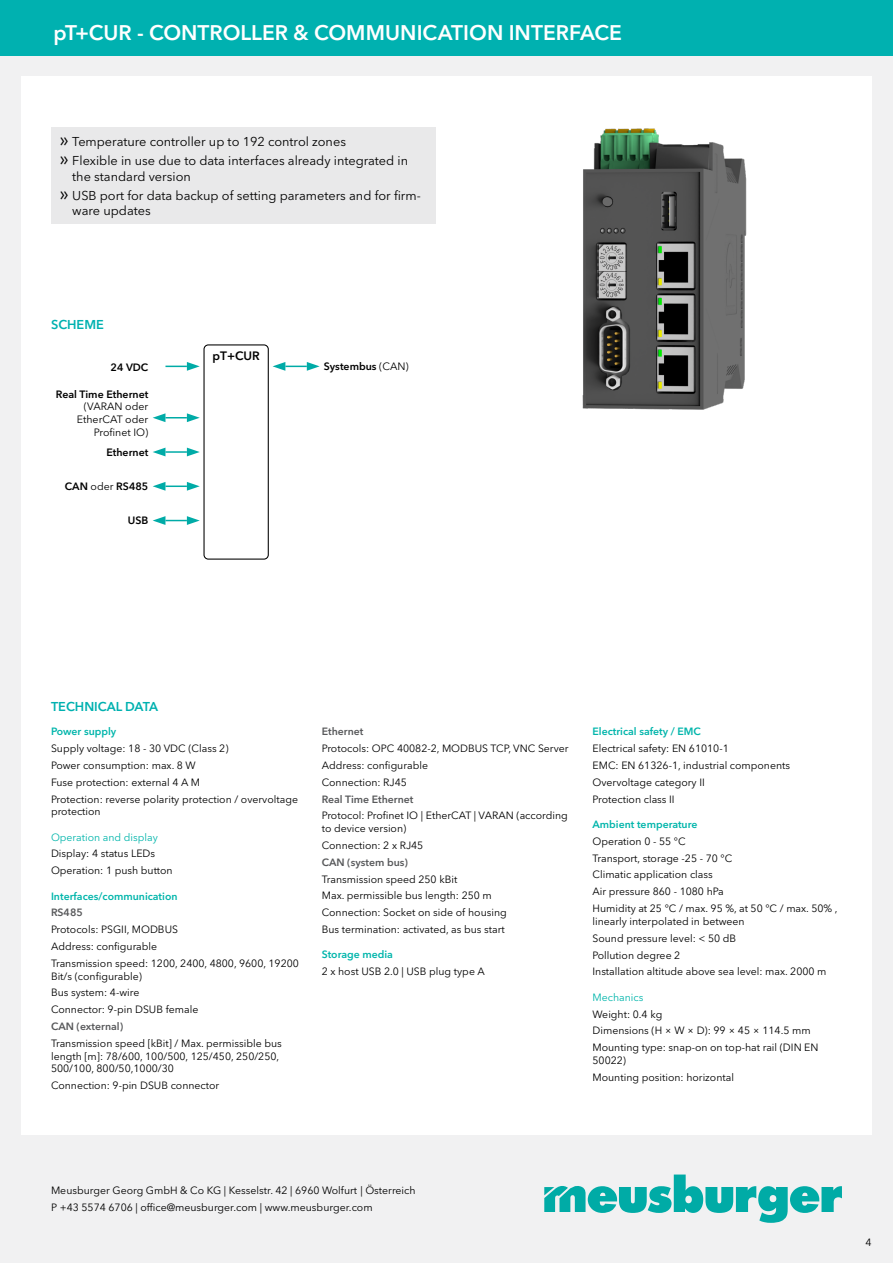
<style>
.page{position:relative;width:893px;height:1263px;background:#fff}
.page>*{position:absolute;margin:0;border:0;box-sizing:border-box;transform-origin:0 0}
.t1{font:600 21px "Avenir Next W1 G";color:#fff}
.t2{font:12.75px/19.5px "Avenir Next W1 G";color:#000}
.t3{font:600 12.75px "Avenir Next W1 G";color:#00b1b0}
.t4{font:600 12.15px "Avenir Next W1 G";color:#000}
.t5{font:600 10.65px "Avenir Next W1 G";color:#000}
.t6{font:10.65px/12.8px "Avenir Next W1 G";color:#000;text-align:right}
.t7{font:10.5px/16.8px "Avenir Next W1 G";color:#000}
.t8{font:600 10.5px "Avenir Next W1 G";color:#00b5ab}
.t9{font:600 10.5px "Avenir Next W1 G";color:#58595b}
.t10{font:10.5px "Avenir Next W1 G";color:#00b5ab}
.s1{font-size:19.5px}
.s2{font-weight:400}
</style>
<div class="page">
<div style="left:0;top:55px;width:893px;height:1208px;background:#f1f1f2"></div>
<div style="left:21px;top:77px;width:851px;height:1058px;background:#fff"></div>
<div style="left:0;top:0;width:893px;height:55px;background:#00b1b0"></div>
<svg style="left:544px;top:1174px;width:298px;height:49px"></svg>
<img style="left:430px;top:127px;width:317px;height:283px">
<div style="left:51px;top:128px;width:385px;height:96px;background:#e9e9ea"></div>
<div style="left:203px;top:344px;width:66px;height:216px;border:1px solid #000;border-radius:4px"></div>
<svg style="left:273px;top:362px;width:47px;height:9px"></svg>
<svg style="left:153px;top:413px;width:47px;height:9px"></svg>
<svg style="left:165px;top:362px;width:35px;height:9px"></svg>
<hr style="left:165px;top:451px;width:22px;height:2px;background:#00aba7">
<svg style="left:153px;top:448px;width:12px;height:8px"></svg>
<svg style="left:187px;top:448px;width:13px;height:8px"></svg>
<hr style="left:165px;top:485px;width:22px;height:2px;background:#00aba7">
<svg style="left:153px;top:482px;width:12px;height:9px"></svg>
<svg style="left:187px;top:482px;width:13px;height:9px"></svg>
<svg style="left:153px;top:516px;width:47px;height:9px"></svg>
<h1 class="t1" style="left:53px;top:20px;width:570px">pT+CUR - CONTROLLER &amp; COMMUNICATION INTERFACE</h1>
<p class="t2" style="left:60px;top:132px;width:350px"><span class="s1">»</span> Temperature controller up to 192 control zones<br><span class="s1">»</span> Flexible in use due to data interfaces already integrated in</p>
<p class="t2" style="left:60px;top:166px;width:363px;text-indent:13px">the standard version<br><span class="s1">»</span> USB port for data backup of setting parameters and for firm-</p>
<p class="t2" style="left:72px;top:201px;width:80px">ware updates</p>
<p class="t3" style="left:51px;top:316px;width:54px">SCHEME</p>
<p class="t5" style="left:111px;top:361px;width:39px">24 VDC</p>
<p class="t5" style="left:56px;top:387px;width:94px">Real Time Ethernet</p>
<p class="t6" style="left:77px;top:400px;width:73px">(VARAN oder<br>EtherCAT oder<br>Profinet IO)</p>
<p class="t5" style="left:106px;top:445px;width:43px">Ethernet</p>
<p class="t5" style="left:65px;top:480px;width:85px">CAN <span class="s2">oder</span> RS485</p>
<p class="t5" style="left:128px;top:514px;width:22px">USB</p>
<p class="t4" style="left:213px;top:349px;width:49px">pT+CUR</p>
<p class="t5" style="left:324px;top:360px;width:86px">Systembus <span class="s2">(CAN)</span></p>
<p class="t3" style="left:51px;top:699px;width:109px">TECHNICAL DATA</p>
<p class="t8" style="left:51px;top:725px;width:67px">Power supply</p>
<p class="t7" style="left:51px;top:740px;width:248px">Supply voltage: 18 - 30 VDC (Class 2)<br>Power consumption: max. 8 W<br>Fuse protection: external 4 A M<br>Protection: reverse polarity protection / overvoltage</p>
<p class="t7" style="left:51px;top:803px;width:51px">protection</p>
<p class="t10" style="left:51px;top:830px;width:108px">Operation and display</p>
<p class="t7" style="left:51px;top:845px;width:123px">Display: 4 status LEDs<br>Operation: 1 push button</p>
<p class="t8" style="left:51px;top:889px;width:128px">Interfaces/communication</p>
<p class="t9" style="left:51px;top:906px;width:33px">RS485</p>
<p class="t7" style="left:51px;top:921px;width:249px">Protocols: PSGII, MODBUS<br>Address: configurable<br>Transmission speed: 1200, 2400, 4800, 9600, 19200</p>
<p class="t7" style="left:51px;top:967px;width:149px">Bit/s (configurable)<br>Bus system: 4-wire<br>Connector: 9-pin DSUB female</p>
<p class="t9" style="left:51px;top:1020px;width:74px">CAN (external)</p>
<p class="t7" style="left:51px;top:1037px;width:232px;line-height:12.6px">Transmission speed [kBit] / Max. permissible bus length [m]: 78/600, 100/500, 125/450, 250/250,<br>500/100, 800/50,1000/30</p>
<p class="t7" style="left:51px;top:1077px;width:170px">Connection: 9-pin DSUB connector</p>
<p class="t9" style="left:322px;top:725px;width:43px">Ethernet</p>
<p class="t7" style="left:322px;top:740px;width:248px">Protocols: OPC 40082-2, MODBUS TCP, VNC Server<br>Address: configurable<br>Connection: RJ45</p>
<p class="t9" style="left:322px;top:792px;width:93px">Real Time Ethernet</p>
<p class="t7" style="left:322px;top:809px;width:248px;line-height:12.6px">Protocol: Profinet IO | EtherCAT | VARAN (according to device version)</p>
<p class="t7" style="left:322px;top:837px;width:103px">Connection: 2 x RJ45</p>
<p class="t9" style="left:322px;top:856px;width:88px">CAN (system bus)</p>
<p class="t7" style="left:322px;top:870px;width:187px">Transmission speed 250 kBit<br>Max. permissible bus length: 250 m Connection: Socket on side of housing Bus termination: activated, as bus start</p>
<p class="t8" style="left:322px;top:948px;width:73px">Storage media</p>
<p class="t7" style="left:322px;top:963px;width:165px">2 x host USB 2.0 | USB plug type A</p>
<p class="t8" style="left:592px;top:725px;width:110px">Electrical safety / EMC</p>
<p class="t7" style="left:592px;top:740px;width:199px">Electrical safety: EN 61010-1<br>EMC: EN 61326-1, industrial components<br>Overvoltage category II<br>Protection class II</p>
<p class="t8" style="left:592px;top:818px;width:106px">Ambient temperature</p>
<p class="t7" style="left:592px;top:833px;width:247px">Operation 0 - 55 °C<br>Transport, storage -25 - 70 °C<br>Climatic application class<br>Air pressure 860 - 1080 hPa<br>Humidity at 25 °C / max. 95 %, at 50 °C / max. 50% ,</p>
<p class="t7" style="left:592px;top:913px;width:236px">linearly interpolated in between<br>Sound pressure level: &lt; 50 dB<br>Pollution degree 2<br>Installation altitude above sea level: max. 2000 m</p>
<p class="t10" style="left:592px;top:991px;width:52px">Mechanics</p>
<p class="t7" style="left:592px;top:1005px;width:228px">Weight: 0.4 kg<br>Dimensions (H × W × D): 99 × 45 × 114.5 mm<br>Mounting type: snap-on on top-hat rail (DIN EN</p>
<p class="t7" style="left:592px;top:1052px;width:143px">50022)<br>Mounting position: horizontal</p>
<p class="t7" style="left:51px;top:1182px;width:366px">Meusburger Georg GmbH &amp; Co KG | Kesselstr. 42 | 6960 Wolfurt | Österreich<br>P +43 5574 6706 | office@meusburger.com | www.meusburger.com</p>
<p class="t7" style="left:866px;top:1233px;width:8px">4</p>
</div>
